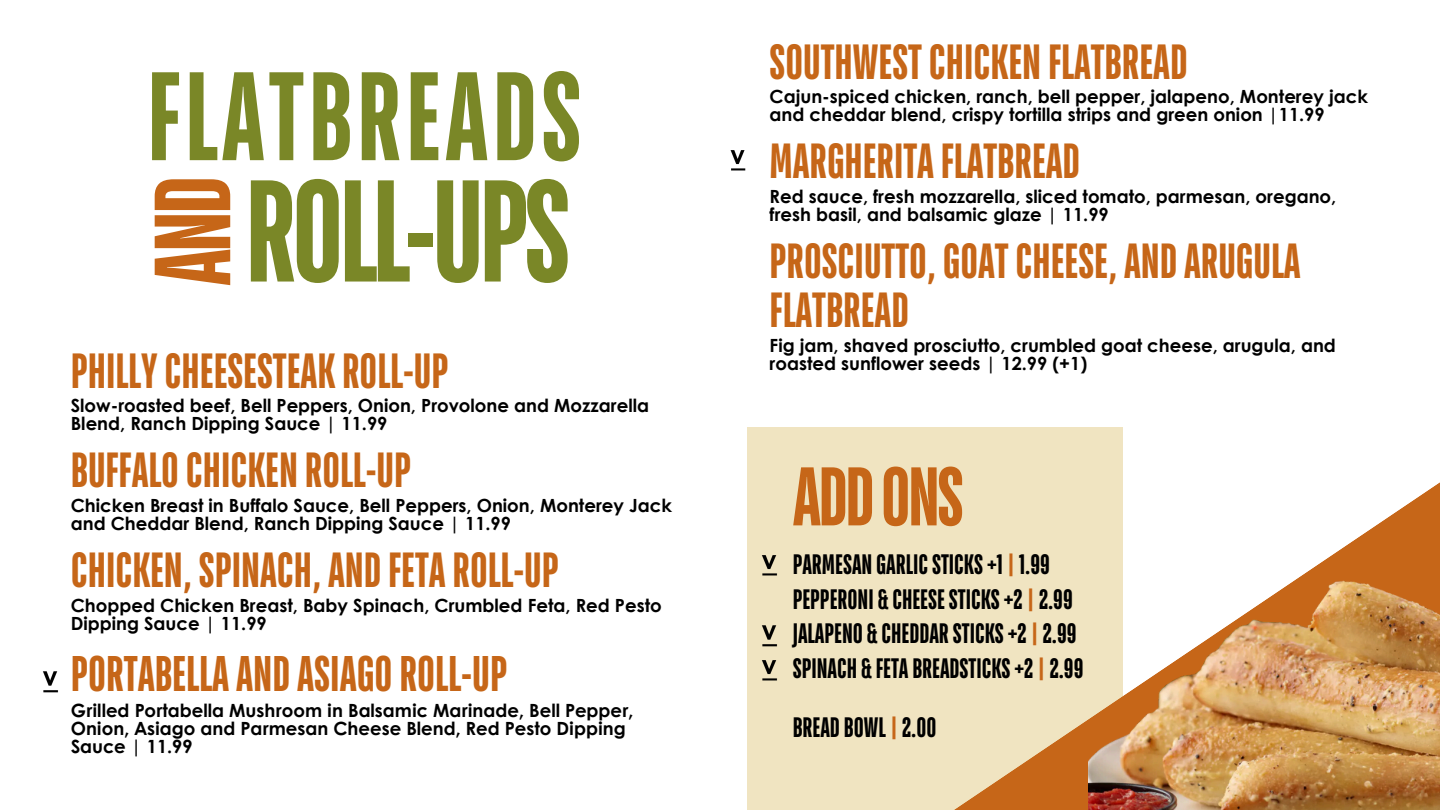
<style>
.page{position:relative;width:1440px;height:810px;background:#fff}
.page>*{position:absolute;margin:0;border:0;box-sizing:border-box;transform-origin:0 0}
.t1{font:700 144.5px "TT Bluescreens";letter-spacing:-.03em;color:#7a8727}
.t2{font:700 125.6px "TT Bluescreens";letter-spacing:.035em;color:#7a8727}
.t3{font:700 107.9px "TT Bluescreens";color:#c66618}
.t4{font:700 82.9px "TT Bluescreens";letter-spacing:-.03em;color:#c66618}
.t5{font:700 50px "TT Bluescreens";color:#c66618}
.t6{font:700 49.4px "TT Bluescreens";color:#c66618}
.t7{font:700 49.3px/48.8px "TT Bluescreens";color:#c66618}
.t8{font:700 28.1px/34.5px "TT Bluescreens";color:#000}
.t9{font:700 18.2px/18px "Century Gothic";color:#000}
.t10{font:700 18.2px/18px "Century Gothic";color:#000}
.s1{color:#c66618}
</style>
<div class="page">
<div style="left:747px;top:427px;width:376px;height:383px;background:#f0e4c1"></div>
<svg style="left:954px;top:482px;width:486px;height:328px"></svg>
<img style="left:1089px;top:566px;width:351px;height:244px">
<img style="left:43px;top:671px;width:16px;height:22px">
<img style="left:730px;top:150px;width:16px;height:21px">
<img style="left:762px;top:555px;width:16px;height:21px">
<img style="left:762px;top:625px;width:16px;height:22px">
<img style="left:762px;top:660px;width:16px;height:21px">
<h1 class="t2" style="left:147px;top:57px;width:436px">FLATBREADS</h1>
<h2 class="t3" style="left:142px;top:286px;width:111px;rotate:-90deg">AND</h2>
<h1 class="t1" style="left:245px;top:163px;width:327px">ROLL-UPS</h1>
<h3 class="t6" style="left:71px;top:347px;width:379px">PHILLYCHEESESTEAKROLL-UP</h3>
<p class="t9" style="left:71px;top:396px;width:580px">Slow-roasted beef, Bell Peppers, Onion, Provolone and Mozzarella<br>Blend, Ranch Dipping Sauce | 11.99</p>
<h3 class="t7" style="left:71px;top:448px;width:342px">BUFFALOCHICKENROLL-UP</h3>
<p class="t9" style="left:71px;top:496px;width:603px">Chicken Breast in Buffalo Sauce, Bell Peppers, Onion, Monterey Jack and Cheddar Blend, Ranch Dipping Sauce | 11.99</p>
<h3 class="t7" style="left:71px;top:548px;width:490px">CHICKEN,SPINACH,ANDFETAROLL-UP</h3>
<p class="t9" style="left:71px;top:596px;width:593px">Chopped Chicken Breast, Baby Spinach, Crumbled Feta, Red Pesto<br>Dipping Sauce | 11.99</p>
<h3 class="t5" style="left:71px;top:650px;width:438px">PORTABELLAANDASIAGOROLL-UP</h3>
<p class="t10" style="left:71px;top:701px;width:564px">Grilled Portabella Mushroom in Balsamic Marinade, Bell Pepper,<br>Onion, Asiago and Parmesan Cheese Blend, Red Pesto Dipping<br>Sauce | 11.99</p>
<h3 class="t6" style="left:770px;top:38px;width:419px">SOUTHWESTCHICKENFLATBREAD</h3>
<p class="t9" style="left:770px;top:87px;width:600px">Cajun-spiced chicken, ranch, bell pepper, jalapeno, Monterey jack and cheddar blend, crispy tortilla strips and green onion |11.99</p>
<h3 class="t7" style="left:770px;top:139px;width:312px">MARGHERITAFLATBREAD</h3>
<p class="t9" style="left:770px;top:187px;width:568px">Red sauce, fresh mozzarella, sliced tomato, parmesan, oregano, fresh basil, and balsamic glaze | 11.99</p>
<h3 class="t7" style="left:770px;top:239px;width:532px">PROSCIUTTO,GOATCHEESE,ANDARUGULA<br>FLATBREAD</h3>
<p class="t9" style="left:770px;top:335px;width:568px">Fig jam, shaved prosciutto, crumbled goat cheese, arugula, and roasted sunflower seeds | 12.99 (+1)</p>
<p class="t4" style="left:793px;top:457px;width:172px">ADDONS</p>
<p class="t8" style="left:793px;top:549px;width:292px">PARMESANGARLICSTICKS+1<span class="s1">|</span>1.99<br>PEPPERONI&amp;CHEESESTICKS+2<span class="s1">|</span>2.99<br>JALAPENO&amp;CHEDDARSTICKS+2<span class="s1">|</span>2.99<br>SPINACH&amp;FETABREADSTICKS+2<span class="s1">|</span>2.99</p>
<h3 class="t8" style="left:793px;top:711px;width:145px">BREADBOWL<span class="s1">|</span>2.00</h3>
</div>
